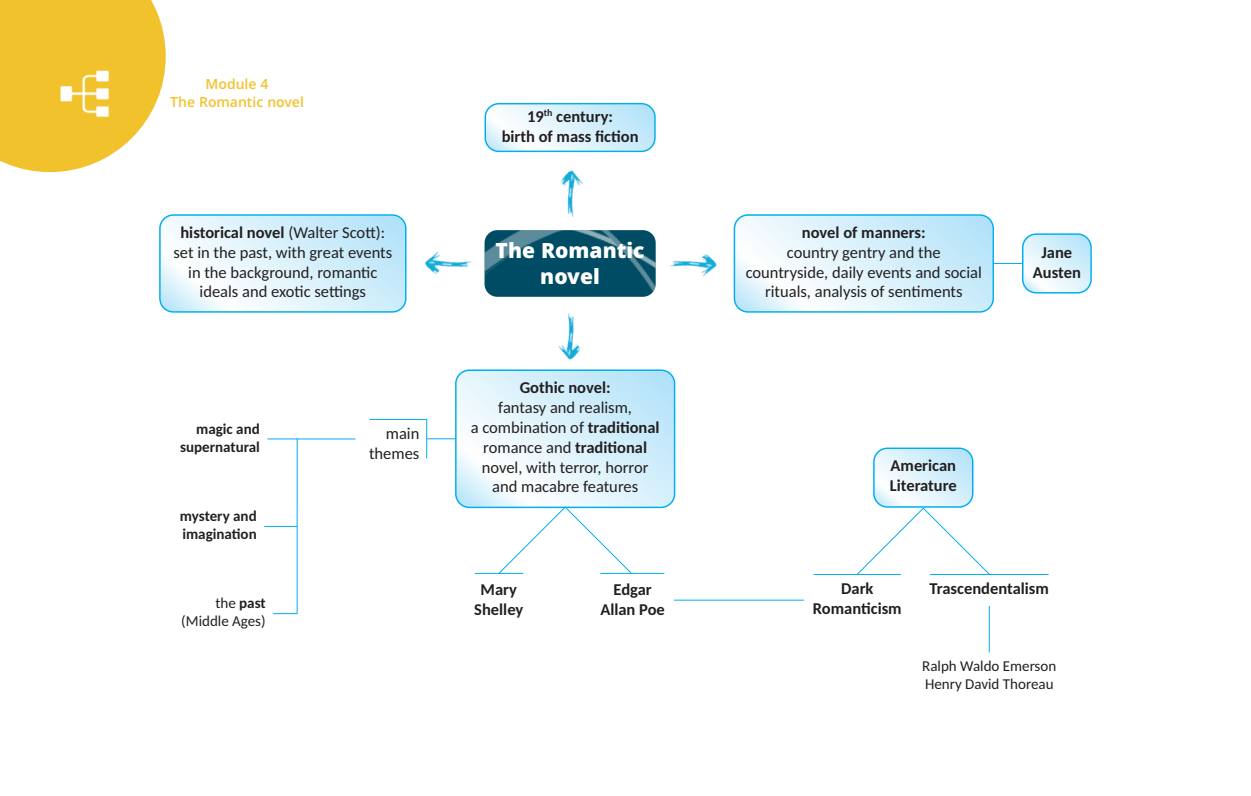
<style>
.page{position:relative;width:1251px;height:796px;background:#fff}
.page>*{position:absolute;margin:0;border:0;box-sizing:border-box;transform-origin:0 0}
.t1{font:800 22.5px/25.5px "Khula";color:#fff;text-align:center}
.t2{font:16.5px/19.8px "Carlito";color:#231f20;text-align:center}
.t3{font:700 16.5px/19.8px "Carlito";color:#231f20;text-align:center}
.t4{font:15px/18px "Carlito";color:#231f20;text-align:right}
.t5{font:700 15px/18px "Carlito";color:#231f20;text-align:right}
.t6{font:600 15px/18px "Khula";color:#f2c22d;text-align:center}
.s1{font-weight:700}
</style>
<div class="page">
<svg style="left:484px;top:103px;width:171px;height:49px"></svg>
<svg style="left:0;top:0;width:166px;height:172px;background:#f3c947"></svg>
<img style="left:59px;top:70px;width:50px;height:48px">
<img style="left:484px;top:230px;width:171px;height:66px;border-radius:13px">
<img style="left:670px;top:254px;width:47px;height:23px">
<img style="left:561px;top:170px;width:22px;height:47px">
<img style="left:425px;top:252px;width:46px;height:23px">
<img style="left:558px;top:313px;width:23px;height:47px">
<svg style="left:159px;top:214px;width:247px;height:98px"></svg>
<hr style="left:297px;top:438px;width:1px;height:175px;background:#00aeef">
<hr style="left:264px;top:525px;width:33px;height:1px;background:#00aeef">
<svg style="left:273px;top:613px;width:24px;height:1px"></svg>
<hr style="left:267px;top:438px;width:30px;height:1px;background:#00aeef">
<hr style="left:369px;top:419px;width:57px;height:1px;background:#00aeef">
<hr style="left:426px;top:419px;width:1px;height:39px;background:#00aeef">
<hr style="left:297px;top:438px;width:58px;height:1px;background:#00aeef">
<svg style="left:427px;top:369px;width:248px;height:205px"></svg>
<svg style="left:733px;top:214px;width:358px;height:98px"></svg>
<svg style="left:856px;top:447px;width:134px;height:128px"></svg>
<hr style="left:929px;top:573px;width:119px;height:1px;background:#00aeef">
<hr style="left:813px;top:573px;width:87px;height:1px;background:#00aeef">
<hr style="left:475px;top:572px;width:48px;height:1px;background:#00aeef">
<hr style="left:600px;top:572px;width:64px;height:1px;background:#00aeef">
<hr style="left:673px;top:599px;width:131px;height:1px;background:#00aeef">
<hr style="left:988px;top:605px;width:1px;height:47px;background:#00aeef">
<p class="t6" style="left:170px;top:75px;width:135px">Module 4<br>The Romantic novel</p>
<p class="t2" style="left:173px;top:222px;width:220px"><span class="s1">historical novel</span> (Walter Scott): set in the past, with great events in the background, romantic ideals and exotic settings</p>
<p class="t5" style="left:180px;top:419px;width:81px">magic and supernatural</p>
<p class="t2" style="left:369px;top:423px;width:52px;text-align:right">main themes</p>
<p class="t5" style="left:180px;top:506px;width:78px;text-align:left">mystery and imagination</p>
<p class="t4" style="left:181px;top:594px;width:86px">the <span class="s1">past </span>(Middle Ages)</p>
<p class="t3" style="left:501px;top:106px;width:138px">19<sup>th</sup> century:<br>birth of mass fiction</p>
<h1 class="t1" style="left:495px;top:237px;width:150px">The Romantic novel</h1>
<p class="t3" style="left:519px;top:377px;width:92px">Gothic novel:</p>
<p class="t2" style="left:470px;top:397px;width:190px">fantasy and realism,<br>a combination of <span class="s1">traditional </span>romance and <span class="s1">traditional </span>novel, with terror, horror and macabre features</p>
<p class="t3" style="left:474px;top:579px;width:51px">Mary<br>Shelley</p>
<p class="t3" style="left:600px;top:579px;width:66px">Edgar<br>Allan Poe</p>
<p class="t3" style="left:801px;top:222px;width:125px">novel of manners:</p>
<p class="t2" style="left:745px;top:242px;width:238px">country gentry and the countryside, daily events and social rituals, analysis of sentiments</p>
<p class="t3" style="left:1032px;top:242px;width:49px">Jane<br>Austen</p>
<p class="t3" style="left:889px;top:455px;width:68px;text-align:left">American<br>Literature</p>
<p class="t3" style="left:841px;top:578px;width:34px">Dark</p>
<p class="t3" style="left:929px;top:578px;width:121px">Trascendentalism</p>
<p class="t3" style="left:812px;top:598px;width:90px">Romanticism</p>
<p class="t4" style="left:922px;top:656px;width:135px;text-align:left">Ralph Waldo Emerson<br>Henry David Thoreau</p>
</div>
